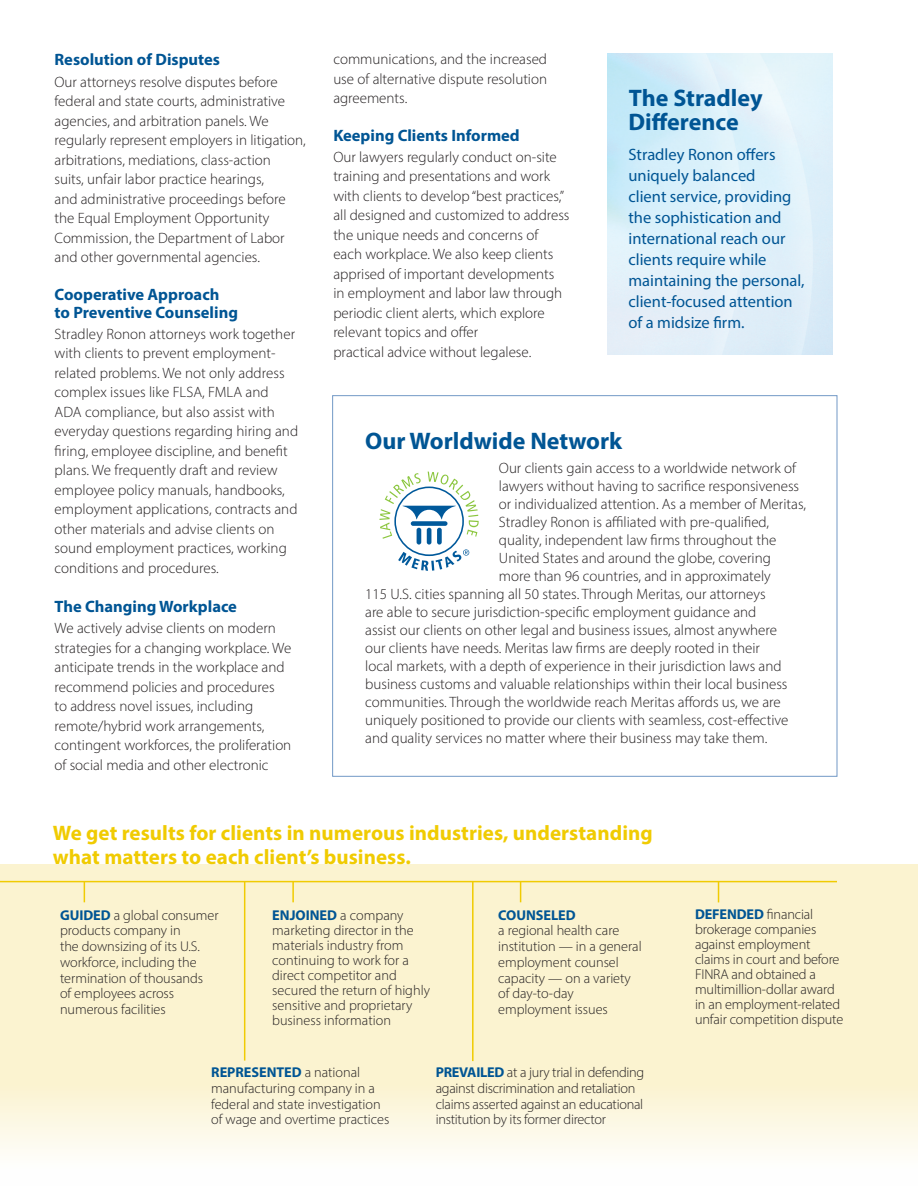
<style>
.page{position:relative;width:918px;height:1188px;background:#fff}
.page>*{position:absolute;margin:0;border:0;box-sizing:border-box;transform-origin:0 0}
.t1{font:700 24px/24px "Myriad Pro";color:#005594}
.t2{font:700 21px/24px "Myriad Pro";letter-spacing:.005em;color:#f0cb02}
.t3{font:16.5px/21px "Myriad Pro";color:#005594}
.t4{font:700 16.5px/18px "Myriad Pro";color:#005594}
.t5{font:300 15px/19.5px "Myriad Pro";color:#231f20}
.t6{font:300 14.25px/15.8px "Myriad Pro";letter-spacing:-.005em;color:#231f20}
.t7{font:700 14.25px "Myriad Pro";letter-spacing:-.005em;color:#005594}
.s1{font-weight:700;color:#005594}
</style>
<div class="page">
<svg style="left:0;top:864px;width:918px;height:288px;background:#fbf3d3"></svg>
<svg style="left:379px;top:472px;width:100px;height:99px"></svg>
<hr style="left:0;top:881px;width:837px;height:1px;background:#f0cb02">
<svg style="left:84px;top:882px;width:1px;height:20px"></svg>
<hr style="left:292px;top:881px;width:2px;height:21px;background:#f0cb02">
<svg style="left:520px;top:882px;width:1px;height:20px"></svg>
<svg style="left:718px;top:882px;width:1px;height:20px"></svg>
<hr style="left:244px;top:881px;width:1px;height:180px;background:#f0cb02">
<hr style="left:472px;top:881px;width:2px;height:180px;background:#f0cb02">
<p class="t4" style="left:55px;top:50px;width:167px">Resolution of Disputes</p>
<p class="t5" style="left:55px;top:72px;width:253px">Our attorneys resolve disputes before federal and state courts, administrative agencies, and arbitration panels. We regularly represent employers in litigation, arbitrations, mediations, class-action<br>suits, unfair labor practice hearings,<br>and administrative proceedings before the Equal Employment Opportunity Commission, the Department of Labor and other governmental agencies.</p>
<p class="t4" style="left:55px;top:284px;width:185px">Cooperative Approach to Preventive Counseling</p>
<p class="t5" style="left:55px;top:324px;width:245px">Stradley Ronon attorneys work together with clients to prevent employment&shy;related problems. We not only address complex issues like FLSA, FMLA and ADA compliance, but also assist with everyday questions regarding hiring and firing, employee discipline, and benefit plans. We frequently draft and review employee policy manuals, handbooks, employment applications, contracts and other materials and advise clients on sound employment practices, working conditions and procedures.</p>
<p class="t4" style="left:55px;top:597px;width:184px">The Changing Workplace</p>
<p class="t5" style="left:55px;top:618px;width:238px">We actively advise clients on modern strategies for a changing workplace. We anticipate trends in the workplace and recommend policies and procedures<br>to address novel issues, including remote/hybrid work arrangements, contingent workforces, the proliferation of social media and other electronic</p>
<p class="t5" style="left:333px;top:49px;width:215px;text-align:justify">communications, and the increased use of alternative dispute resolution agreements.</p>
<p class="t4" style="left:333px;top:126px;width:188px">Keeping Clients Informed</p>
<p class="t5" style="left:333px;top:147px;width:238px">Our lawyers regularly conduct on-site training and presentations and work with clients to develop “best practices,” all designed and customized to address the unique needs and concerns of each workplace. We also keep clients apprised of important developments<br>in employment and labor law through periodic client alerts, which explore relevant topics and offer<br>practical advice without legalese.</p>
<h1 class="t1" style="left:628px;top:85px;width:136px">The Stradley<br>Difference</h1>
<p class="t3" style="left:628px;top:143px;width:178px">Stradley Ronon offers uniquely balanced<br>client service, providing the sophistication and international reach our clients require while maintaining the personal, client-focused attention of a midsize firm.</p>
<h1 class="t1" style="left:365px;top:428px;width:258px">Our Worldwide Network</h1>
<p class="t5" style="left:499px;top:458px;width:299px">Our clients gain access to a worldwide network of</p>
<p class="t5" style="left:499px;top:476px;width:302px">lawyers without having to sacrifice responsiveness</p>
<p class="t5" style="left:499px;top:494px;width:309px">or individualized attention. As a member of Meritas,</p>
<p class="t5" style="left:499px;top:512px;width:272px">Stradley Ronon is affiliated with pre-qualified,</p>
<p class="t5" style="left:499px;top:530px;width:279px">quality, independent law firms throughout the</p>
<p class="t5" style="left:499px;top:548px;width:273px">United States and around the globe, covering</p>
<p class="t5" style="left:499px;top:566px;width:273px">more than 96 countries, and in approximately</p>
<p class="t5" style="left:365px;top:584px;width:402px">115 U.S. cities spanning all 50 states. Through Meritas, our attorneys</p>
<p class="t5" style="left:365px;top:602px;width:393px">are able to secure jurisdiction-specific employment guidance and</p>
<p class="t5" style="left:365px;top:620px;width:413px">assist our clients on other legal and business issues, almost anywhere</p>
<p class="t5" style="left:365px;top:638px;width:396px">our clients have needs. Meritas law firms are deeply rooted in their</p>
<p class="t5" style="left:365px;top:656px;width:418px">local markets, with a depth of experience in their jurisdiction laws and</p>
<p class="t5" style="left:365px;top:674px;width:424px">business customs and valuable relationships within their local business</p>
<p class="t5" style="left:365px;top:692px;width:417px">communities. Through the worldwide reach Meritas affords us, we are</p>
<p class="t5" style="left:365px;top:710px;width:425px">uniquely positioned to provide our clients with seamless, cost-effective</p>
<p class="t5" style="left:365px;top:728px;width:404px">and quality services no matter where their business may take them.</p>
<h2 class="t2" style="left:53px;top:821px;width:601px">We get results for clients in numerous industries, understanding what matters to each client’s business.</h2>
<p class="t6" style="left:60px;top:907px;width:160px"><span class="s1">GUIDED</span> a global consumer products company in<br>the downsizing of its U.S. workforce, including the termination of thousands<br>of employees across numerous facilities</p>
<p class="t6" style="left:272px;top:907px;width:159px;line-height:15.1px"><span class="s1">ENJOINED</span> a company marketing director in the materials industry from continuing to work for a direct competitor and secured the return of highly sensitive and proprietary business information</p>
<p class="t7" style="left:498px;top:905px;width:79px">COUNSELED</p>
<p class="t6" style="left:498px;top:923px;width:145px">a regional health care institution — in a general employment counsel capacity — on a variety of day-to-day employment issues</p>
<p class="t6" style="left:211px;top:1064px;width:180px"><span class="s1">REPRESENTED</span> a national manufacturing company in a federal and state investigation of wage and overtime practices</p>
<p class="t6" style="left:436px;top:1064px;width:210px"><span class="s1">PREVAILED</span> at a jury trial in defending against discrimination and retaliation claims asserted against an educational institution by its former director</p>
<p class="t6" style="left:695px;top:906px;width:150px;line-height:15.1px"><span class="s1">DEFENDED</span> financial brokerage companies against employment claims in court and before<br>FINRA and obtained a multimillion-dollar award in an employment-related unfair competition dispute</p>
</div>
